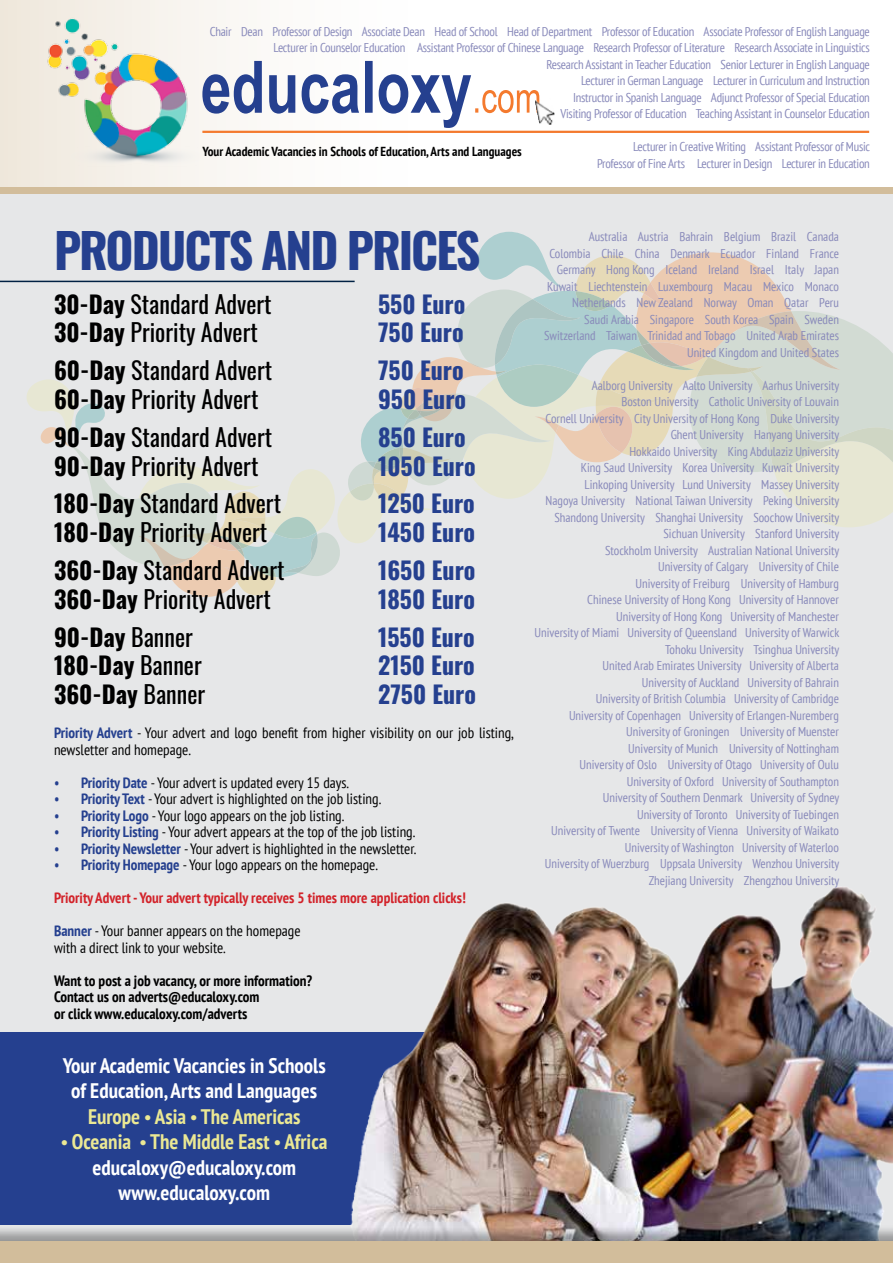
<style>
.page{position:relative;width:893px;height:1263px;background:#fff}
.page>*{position:absolute;margin:0;border:0;box-sizing:border-box;transform-origin:0 0}
.t1{font:700 48px "Oswald";letter-spacing:-.04em;color:#25408f}
.t2{font:24px "Oswald";color:#000}
.t3{font:700 24px "Oswald";color:#25408f}
.t4{font:700 24px "Oswald";color:#000}
.t5{font:700 condensed 21px/25.5px "PT Sans";color:#fff;text-align:center}
.t6{font:condensed 15px/16.5px "PT Sans";color:#000}
.t7{font:700 condensed 15px/16.5px "PT Sans";color:#000}
.t8{font:700 condensed 15px "PT Sans";color:#d2232a}
.t9{font:700 condensed 13.05px "PT Sans";color:#000}
.t10{font:condensed 12.75px/16.5px "PT Sans";color:#8889ba;text-align:right}
.t11{font:condensed 12.75px/16.5px "PT Sans";letter-spacing:-.02em;color:#8889ba;text-align:right}
.s1{font-weight:700}
.s2{font-weight:400}
.s3{font-weight:700;color:#25408f}
.s4{color:#25408f}
.s5{color:#ebe894}
</style>
<div class="page">
<div style="left:0;top:193px;width:893px;height:1070px;background:#e6e7e8"></div>
<div style="left:0;top:1032px;width:618px;height:193px;background:#25408f"></div>
<svg style="left:25px;top:232px;width:868px;height:365px"></svg>
<img style="left:350px;top:887px;width:543px;height:337px">
<div style="left:0;top:1224px;width:893px;height:39px;background:#000;opacity:.35"></div>
<div style="left:0;top:1242px;width:893px;height:21px;background:#d2bd9b"></div>
<div style="left:0;top:0;width:893px;height:187px;background:linear-gradient(to right,#f5f0e9,#fff)"></div>
<div style="left:0;top:187px;width:893px;height:6px;background:#d2bd9b"></div>
<hr style="left:202px;top:131px;width:667px;height:2px;background:#f47a2e">
<img style="left:539px;top:97px;width:17px;height:30px">
<svg style="left:206px;top:61px;width:333px;height:67px"></svg>
<img style="left:29px;top:5px;width:177px;height:163px">
<hr style="left:0;top:281px;width:355px;height:1px;background:#002143">
<p class="t11" style="left:210px;top:22px;width:661px">Chair Dean Professor of Design Associate Dean Head of School Head of Department Professor of Education Associate Professor of English Language Lecturer in Counselor Education Assistant Professor of Chinese Language Research Professor of Literature Research Associate in Linguistics<br>Research Assistant in Teacher Education Senior Lecturer in English Language<br>Lecturer in German Language Lecturer in Curriculum and Instruction<br>Instructor in Spanish Language Adjunct Professor of Special Education<br>Visiting Professor of Education Teaching Assistant in Counselor Education</p>
<p class="t11" style="left:597px;top:138px;width:274px">Lecturer in Creative Writing Assistant Professor of Music<br>Professor of Fine Arts Lecturer in Design Lecturer in Education</p>
<p class="t9" style="left:202px;top:143px;width:321px">Your Academic Vacancies in Schools of Education, Arts and Languages</p>
<h1 class="t1" style="left:54px;top:207px;width:428px">PRODUCTS AND PRICES</h1>
<h2 class="t2" style="left:54px;top:282px;width:219px"><span class="s1">30-Day</span> Standard Advert</h2>
<h2 class="t3" style="left:378px;top:282px;width:89px">550 Euro</h2>
<h2 class="t2" style="left:54px;top:311px;width:205px"><span class="s1">30-Day</span> Priority Advert</h2>
<h2 class="t3" style="left:378px;top:311px;width:87px">750 Euro</h2>
<h2 class="t2" style="left:54px;top:349px;width:220px"><span class="s1">60-Day</span> Standard Advert</h2>
<h2 class="t3" style="left:378px;top:349px;width:87px">750 Euro</h2>
<h2 class="t2" style="left:54px;top:378px;width:206px"><span class="s1">60-Day</span> Priority Advert</h2>
<h2 class="t3" style="left:378px;top:378px;width:90px">950 Euro</h2>
<h2 class="t2" style="left:54px;top:416px;width:220px"><span class="s1">90-Day</span> Standard Advert</h2>
<h2 class="t3" style="left:378px;top:416px;width:89px">850 Euro</h2>
<h2 class="t2" style="left:54px;top:444px;width:206px"><span class="s1">90-Day</span> Priority Advert</h2>
<h2 class="t3" style="left:378px;top:444px;width:99px">1050 Euro</h2>
<h2 class="t2" style="left:54px;top:482px;width:229px"><span class="s1">180-Day</span> Standard Advert</h2>
<h2 class="t3" style="left:378px;top:482px;width:98px">1250 Euro</h2>
<h2 class="t2" style="left:54px;top:511px;width:215px"><span class="s1">180-Day</span> Priority Advert</h2>
<h2 class="t3" style="left:378px;top:511px;width:99px">1450 Euro</h2>
<h2 class="t2" style="left:54px;top:549px;width:232px"><span class="s1">360-Day</span> Standard Advert</h2>
<h2 class="t3" style="left:378px;top:549px;width:99px">1650 Euro</h2>
<h2 class="t2" style="left:54px;top:578px;width:218px"><span class="s1">360-Day</span> Priority Advert</h2>
<h2 class="t3" style="left:378px;top:578px;width:99px">1850 Euro</h2>
<h2 class="t4" style="left:54px;top:615px;width:140px">90-Day <span class="s2">Banner</span></h2>
<h2 class="t3" style="left:378px;top:615px;width:98px">1550 Euro</h2>
<h2 class="t4" style="left:54px;top:644px;width:149px">180-Day <span class="s2">Banner</span></h2>
<h2 class="t3" style="left:378px;top:644px;width:98px">2150 Euro</h2>
<h2 class="t4" style="left:54px;top:673px;width:153px">360-Day <span class="s2">Banner</span></h2>
<h2 class="t3" style="left:378px;top:673px;width:100px">2750 Euro</h2>
<p class="t6" style="left:54px;top:724px;width:462px"><span class="s3">Priority Advert</span> - Your advert and logo benefit from higher visibility on our job listing, newsletter and homepage.</p>
<p class="t6" style="left:54px;top:774px;width:297px"><span class="s4">•</span> <span class="s3">Priority Date</span> - Your advert is updated every 15 days.</p>
<p class="t6" style="left:54px;top:790px;width:329px"><span class="s4">•</span> <span class="s3">Priority Text</span> - Your advert is highlighted on the job listing.</p>
<p class="t6" style="left:54px;top:807px;width:292px"><span class="s4">•</span> <span class="s3">Priority Logo</span> - Your logo appears on the job listing.</p>
<p class="t6" style="left:54px;top:823px;width:363px"><span class="s4">•</span> <span class="s3">Priority Listing</span> - Your advert appears at the top of the job listing.</p>
<p class="t6" style="left:54px;top:840px;width:364px"><span class="s4">•</span> <span class="s3">Priority Newsletter</span> - Your advert is highlighted in the newsletter.</p>
<p class="t6" style="left:54px;top:856px;width:325px"><span class="s4">•</span> <span class="s3">Priority Homepage</span> - Your logo appears on the homepage.</p>
<p class="t8" style="left:54px;top:888px;width:413px">Priority Advert - Your advert typically receives 5 times more application clicks!</p>
<p class="t6" style="left:54px;top:922px;width:248px"><span class="s3">Banner</span> - Your banner appears on the homepage with a direct link to your website.</p>
<p class="t7" style="left:54px;top:972px;width:260px">Want to post a job vacancy, or more information?<br>Contact us on adverts@educaloxy.com<br>or click www.educaloxy.com/adverts</p>
<h3 class="t5" style="left:63px;top:1052px;width:264px">Your Academic Vacancies in Schools of Education, Arts and Languages<br><span class="s5">Europe</span> <span class="s5">● Asia</span> <span class="s5">● The Americas</span></h3>
<h3 class="t5" style="left:61px;top:1129px;width:268px"><span class="s5">● Oceania</span> <span class="s5">● The Middle East</span> <span class="s5">● Africa </span>educaloxy@educaloxy.com www.educaloxy.com</h3>
<p class="t10" style="left:544px;top:228px;width:296px">Australia Austria Bahrain Belgium Brazil Canada<br>Colombia Chile China Denmark Ecuador Finland France Germany Hong Kong Iceland Ireland Israel Italy Japan Kuwait Liechtenstein Luxembourg Macau Mexico Monaco Netherlands New Zealand Norway Oman Qatar Peru<br>Saudi Arabia Singapore South Korea Spain Sweden Switzerland Taiwan Trinidad and Tobago United Arab Emirates United Kingdom and United States</p>
<p class="t10" style="left:534px;top:377px;width:306px">Aalborg University Aalto University Aarhus University<br>Boston University Catholic University of Louvain<br>Cornell University City University of Hong Kong Duke University Ghent University Hanyang University<br>Hokkaido University King Abdulaziz University<br>King Saud University Korea University Kuwait University Linkoping University Lund University Massey University<br>Nagoya University National Taiwan University Peking University Shandong University Shanghai University Soochow University Sichuan University Stanford University<br>Stockholm University Australian National University<br>University of Calgary University of Chile<br>University of Freiburg University of Hamburg<br>Chinese University of Hong Kong University of Hannover<br>University of Hong Kong University of Manchester<br>University of Miami University of Queensland University of Warwick Tohoku University Tsinghua University<br>United Arab Emirates University University of Alberta<br>University of Auckland University of Bahrain<br>University of British Columbia University of Cambridge<br>University of Copenhagen University of Erlangen-Nuremberg University of Groningen University of Muenster<br>University of Munich University of Nottingham<br>University of Oslo University of Otago University of Oulu University of Oxford University of Southampton<br>University of Southern Denmark University of Sydney<br>University of Toronto University of Tuebingen<br>University of Twente University of Vienna University of Waikato University of Washington University of Waterloo<br>University of Wuerzburg Uppsala University Wenzhou University Zhejiang University Zhengzhou University</p>
</div>
